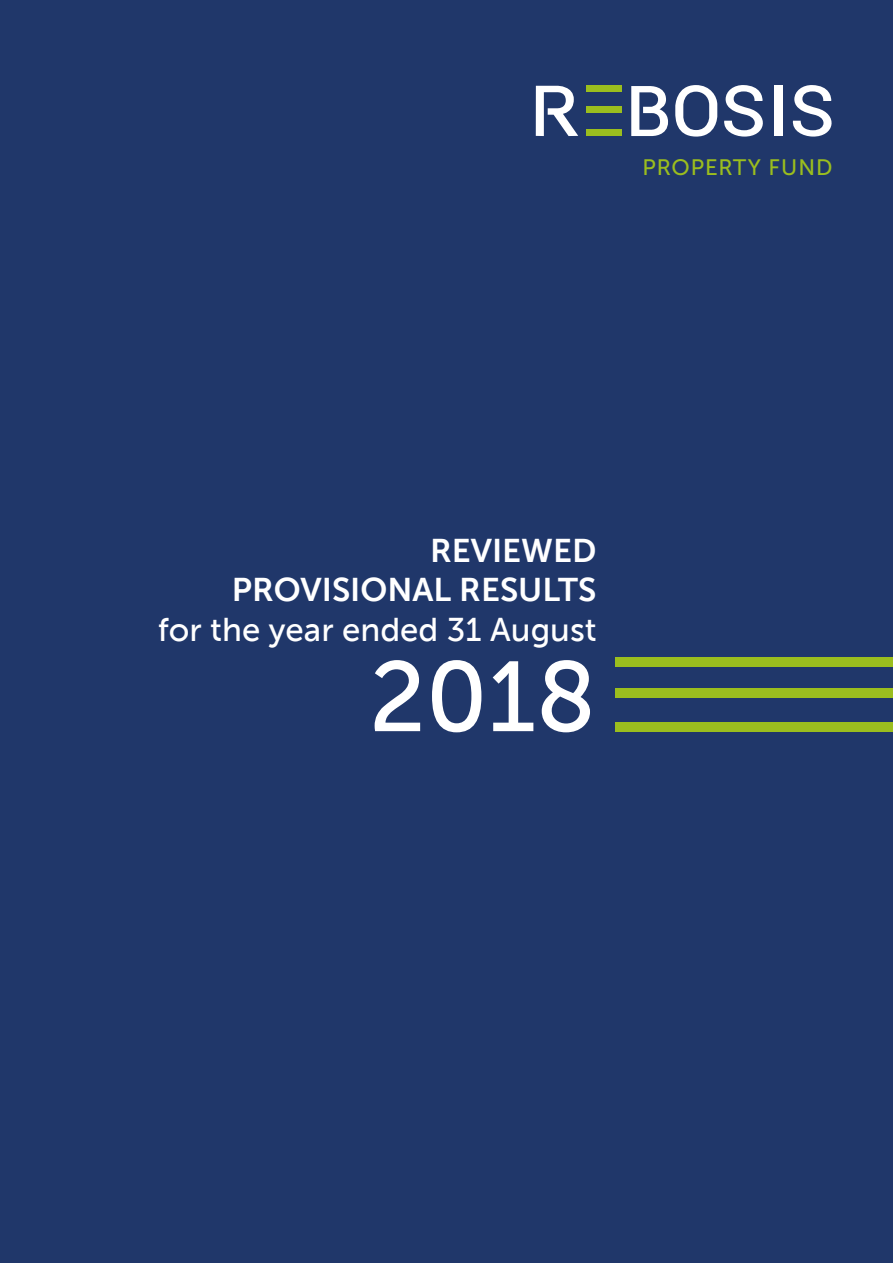
<style>
.page{position:relative;width:893px;height:1263px;background:#20376a}
.page>*{position:absolute;margin:0;border:0;box-sizing:border-box;transform-origin:0 0}
.t1{font:99px "Museo Sans 500";color:#fff}
.t2{font:33px/39.6px "Museo Sans 700";color:#fff;text-align:right}
.t3{font:33px "Museo Sans 500";color:#fff}
.t4{font:22.35px "Museo Sans Cyrl 500";letter-spacing:.035em;color:#9bbe1e}
</style>
<div class="page">
<div style="left:587px;top:86px;width:35px;height:6px;background:#9bbe1e"></div>
<div style="left:587px;top:107px;width:35px;height:6px;background:#9bbe1e"></div>
<div style="left:587px;top:130px;width:35px;height:6px;background:#9bbe1e"></div>
<svg style="left:536px;top:86px;width:42px;height:50px"></svg>
<svg style="left:631px;top:86px;width:37px;height:50px"></svg>
<svg style="left:675px;top:85px;width:42px;height:52px"></svg>
<svg style="left:724px;top:85px;width:39px;height:52px"></svg>
<svg style="left:792px;top:85px;width:40px;height:52px"></svg>
<div style="left:774px;top:86px;width:8px;height:50px;background:#fff"></div>
<div style="left:615px;top:688px;width:278px;height:10px;background:#9bbe1e"></div>
<div style="left:615px;top:657px;width:278px;height:10px;background:#9bbe1e"></div>
<div style="left:615px;top:722px;width:278px;height:10px;background:#9bbe1e"></div>
<p class="t4" style="left:642px;top:155px;width:192px">PROPERTY FUND</p>
<p class="t2" style="left:232px;top:530px;width:366px">REVIEWED<br>PROVISIONAL RESULTS</p>
<p class="t3" style="left:158px;top:611px;width:440px">for the year ended 31 August</p>
<h1 class="t1" style="left:369px;top:643px;width:229px">2018</h1>
</div>
